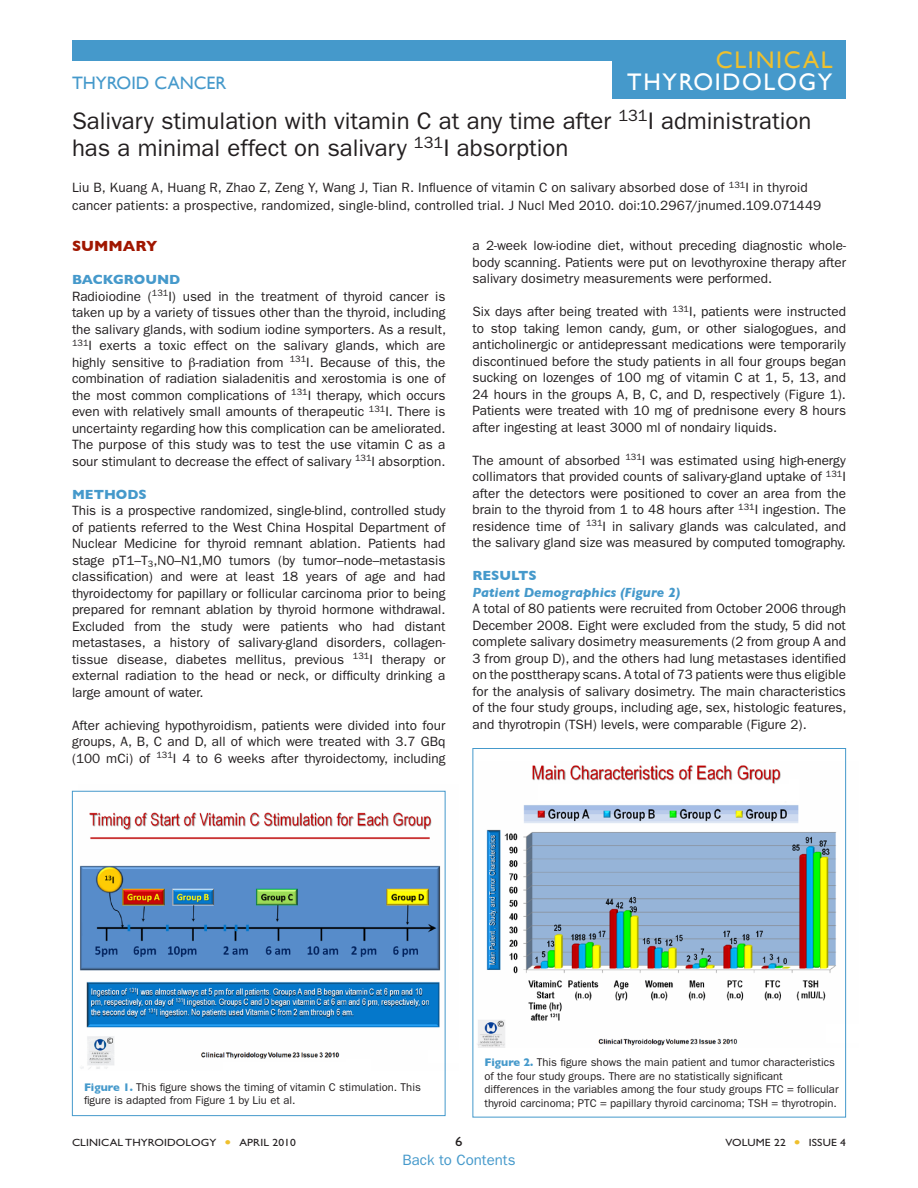
<style>
.page{position:relative;width:918px;height:1188px;background:#fff}
.page>*{position:absolute;margin:0;border:0;box-sizing:border-box;transform-origin:0 0}
.t1{font:24px/27px "ITC Franklin Gothic Std";color:#231f20}
.t2{font:24px/22.5px "Gill Sans";letter-spacing:.07em;color:#fff;text-align:right}
.Topic_Header{font:18px "Gill Sans";color:#4599cb}
.t3{font:15px "ITC Franklin Gothic Std";color:#4599cb}
.summary{font:700 15px "Gill Sans";color:#a01600}
.body_summary{font:13.5px/16.5px "ITC Franklin Gothic Std";color:#231f20;text-align:justify}
.Full_reference{font:13.5px/18px "ITC Franklin Gothic Std";letter-spacing:.01em;color:#231f20}
.Body_Head_3{font:italic 700 13.5px "Gill Sans";color:#4599cb}
.Body_Head_2{font:700 13.5px "Gill Sans";color:#4599cb}
.t4{font:13.5px "Gill Sans Std";color:#231f20;scale:1.1 1}
.figure_note{font:11.25px/13.5px "ITC Franklin Gothic Std";color:#231f20}
.t5{font:10.5px "Gill Sans Std";letter-spacing:.01em;color:#231f20;scale:1.1 1}
.s1{color:#efc02d}
.s2{font-family:"Gill Sans";font-weight:700;color:#4599cb}
</style>
<div class="page">
<img style="left:477px;top:761px;width:370px;height:287px">
<img style="left:78px;top:790px;width:368px;height:279px">
<div style="left:72px;top:791px;width:374px;height:325px;border:1px solid #4599cb"></div>
<div style="left:72px;top:40px;width:774px;height:20px;background:#4599cb"></div>
<div style="left:612px;top:50px;width:234px;height:49px;background:#4599cb"></div>
<div style="left:472px;top:748px;width:374px;height:370px;border:1px solid #4599cb"></div>
<p class="t2" style="left:627px;top:48px;width:207px"><span class="s1">CLINICAL<br></span>THYROIDOLOGY</p>
<p class="Topic_Header" style="left:72px;top:72px;width:156px">THYROID CANCER</p>
<p class="t1" style="left:72px;top:108px;width:741px">Salivary stimulation with vitamin C at any time after <sup>131</sup>I administration has a minimal effect on salivary <sup>131</sup>I absorption</p>
<p class="Full_reference" style="left:72px;top:179px;width:751px">Liu B, Kuang A, Huang R, Zhao Z, Zeng Y, Wang J, Tian R. Influence of vitamin C on salivary absorbed dose of <sup>131</sup>I in thyroid cancer patients: a prospective, randomized, single-blind, controlled trial. J Nucl Med 2010. doi:10. 2967/jnumed. 109.071449</p>
<p class="summary" style="left:72px;top:238px;width:87px">SUMMARY</p>
<p class="Body_Head_2" style="left:72px;top:272px;width:110px">BACKGROUND</p>
<p class="body_summary" style="left:72px;top:288px;width:376px;text-align:left">Radioiodine (<sup>131</sup>I) used in the treatment of thyroid cancer is taken up by a variety of tissues other than the thyroid, including the salivary glands, with sodium iodine symporters. As a result, <sup>131</sup>I exerts a toxic effect on the salivary glands, which are highly sensitive to -radiation from <sup>131</sup>I. Because of this, the combination of radiation sialadenitis and xerostomia is one of the most common complications of <sup>131</sup>I therapy, which occurs even with relatively small amounts of therapeutic <sup>131</sup>I. There is uncertainty regarding how this complication can be ameliorated.<br>The purpose of this study was to test the use vitamin C as a sour stimulant to decrease the effect of salivary <sup>131</sup>I absorption.</p>
<p class="Body_Head_2" style="left:72px;top:487px;width:76px">METHODS</p>
<p class="body_summary" style="left:72px;top:503px;width:375px;text-align:left">This is a prospective randomized, single-blind, controlled study of patients referred to the West China Hospital Department of Nuclear Medicine for thyroid remnant ablation. Patients had stage pT1–T<sub>3</sub>,N0–N1,M0 tumors (by tumor–node–metastasis classification) and were at least 18 years of age and had thyroidectomy for papillary or follicular carcinoma prior to being prepared for remnant ablation by thyroid hormone withdrawal.<br>Excluded from the study were patients who had distant metastases, a history of salivary-gland disorders, collagen&shy;tissue disease, diabetes mellitus, previous <sup>131</sup>I therapy or external radiation to the head or neck, or difficulty drinking a large amount of water.</p>
<p class="body_summary" style="left:72px;top:717px;width:375px">After achieving hypothyroidism, patients were divided into four groups, A, B, C and D, all of which were treated with 3. 7 GBq (100 mCi) of <sup>131</sup>I 4 to 6 weeks after thyroidectomy, including</p>
<p class="body_summary" style="left:472px;top:238px;width:375px">a 2-week low-iodine diet, without preceding diagnostic whole&shy;body scanning. Patients were put on levothyroxine therapy after salivary dosimetry measurements were performed.</p>
<p class="body_summary" style="left:472px;top:304px;width:375px;text-align:left">Six days after being treated with <sup>131</sup>I, patients were instructed to stop taking lemon candy, gum, or other sialogogues, and anticholinergic or antidepressant medications were temporarily discontinued before the study patients in all four groups began sucking on lozenges of 100 mg of vitamin C at 1, 5, 13, and 24 hours in the groups A, B, C, and D, respectively (Figure 1).<br>Patients were treated with 10 mg of prednisone every 8 hours after ingesting at least 3000 ml of nondairy liquids.</p>
<p class="body_summary" style="left:472px;top:452px;width:375px">The amount of absorbed <sup>131</sup>I was estimated using high-energy collimators that provided counts of salivary-gland uptake of <sup>131</sup>I after the detectors were positioned to cover an area from the brain to the thyroid from 1 to 48 hours after <sup>131</sup>I ingestion. The residence time of <sup>131</sup>I in salivary glands was calculated, and the salivary gland size was measured by computed tomography.</p>
<p class="Body_Head_2" style="left:472px;top:568px;width:66px">RESULTS</p>
<p class="Body_Head_3" style="left:472px;top:585px;width:209px">Patient Demographics (Figure 2)</p>
<p class="body_summary" style="left:472px;top:601px;width:376px">A total of 80 patients were recruited from October 2006 through December 2008. Eight were excluded from the study, 5 did not complete salivary dosimetry measurements (2 from group A and 3 from group D), and the others had lung metastases identified on the posttherapy scans. A total of 73 patients were thus eligible for the analysis of salivary dosimetry. The main characteristics of the four study groups, including age, sex, histologic features, and thyrotropin (TSH) levels, were comparable (Figure 2).</p>
<p class="figure_note" style="left:84px;top:1080px;width:338px"><span class="s2">Figure 1.</span> This figure shows the timing of vitamin C stimulation. This figure is adapted from Figure 1 by Liu et al.</p>
<p class="figure_note" style="left:484px;top:1056px;width:356px"><span class="s2">Figure 2.</span> This figure shows the main patient and tumor characteristics of the four study groups. There are no statistically significant differences in the variables among the four study groups FTC = follicular thyroid carcinoma; PTC = papillary thyroid carcinoma; TSH = thyrotropin.</p>
<p class="t5" style="left:72px;top:1137px;width:205px">CLINICAL THYROIDOLOGY <span class="s1">●</span> APRIL 2010</p>
<p class="t4" style="left:455px;top:1134px;width:8px">6</p>
<p class="t5" style="left:726px;top:1137px;width:111px">VOLUME 22 <span class="s1">●</span> ISSUE 4</p>
<p class="t3" style="left:402px;top:1151px;width:115px">Back to Contents</p>
</div>
